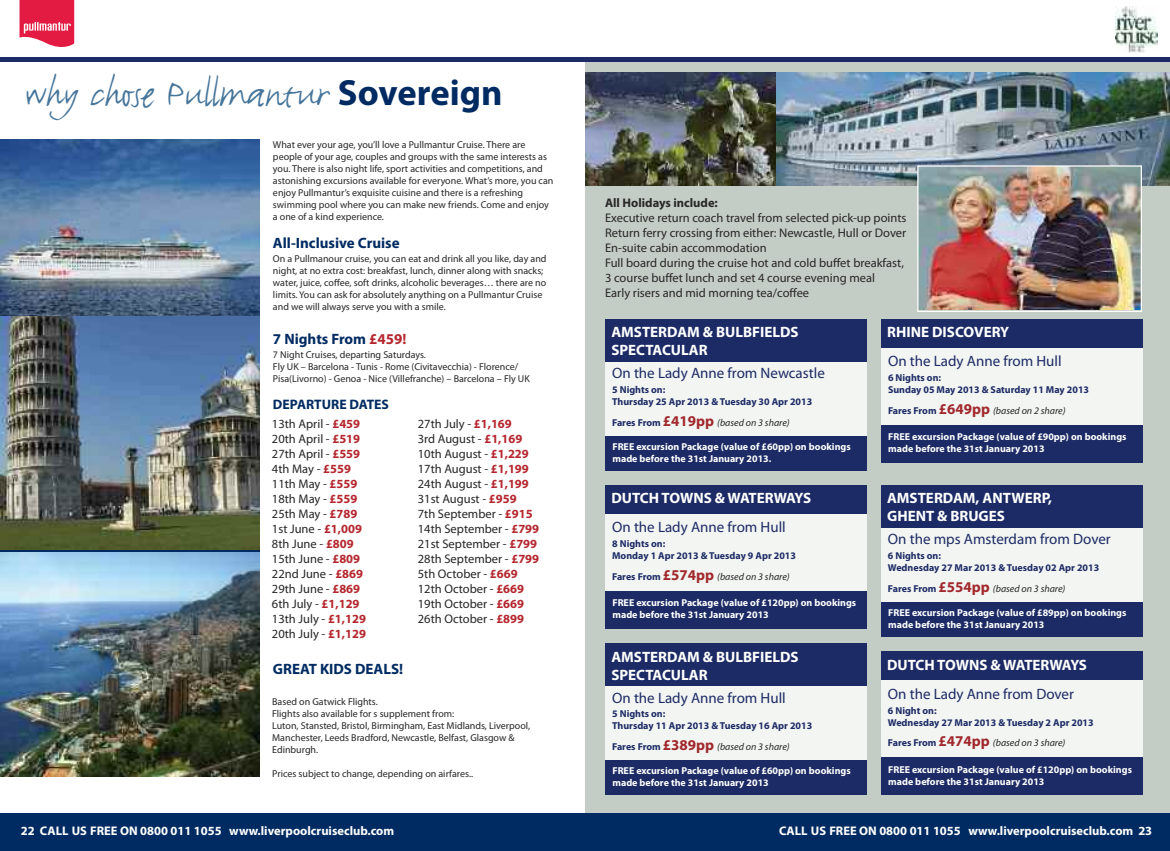
<style>
.page{position:relative;width:1170px;height:851px;background:#fff}
.page>*{position:absolute;margin:0;border:0;box-sizing:border-box;transform-origin:0 0}
.t1{font:44.25px "FF Justlefthand";color:#45759a}
.t2{font:700 15px/18px "Myriad Pro";color:#fff}
.t3{font:15px "Myriad Pro";color:#1c2b65}
.t4{font:700 15px "Myriad Pro";color:#002b62}
.t5{font:700 13.75px "Myriad Pro";color:#002b62}
.t6{font:12.5px/15px "Myriad Pro";color:#272627}
.t7{font:700 12.5px "Myriad Pro";color:#fff}
.t8{font:700 12.5px "Myriad Pro";color:#272627}
.t9{font:10px/12px "Myriad Pro";color:#272627}
.t10{font:700 10px/12px "Myriad Pro";color:#fff}
.t11{font:700 10px/12px "Myriad Pro";color:#1c2b65}
.t12{font:italic 10px "Myriad Pro";color:#272627}
.s1{font-family:"Myriad Pro";font-weight:700;font-size:36.5px;color:#002b62}
.s2{color:#b5272e}
.s3{font-weight:700;color:#b5272e}
.s4{font-weight:700;font-style:normal;color:#1c2b65}
.s5{font-weight:700;font-style:normal;font-size:15px;color:#a1282c}
</style>
<div class="page">
<div style="left:585px;top:58px;width:584px;height:772px;background:#c4cdc5"></div>
<div style="left:585px;top:813px;width:584px;height:37px;background:#002b62"></div>
<hr style="left:585px;top:57px;width:584px;height:4px;background:#1c2b65">
<img style="left:1115px;top:6px;width:42px;height:47px">
<img style="left:585px;top:72px;width:191px;height:114px">
<img style="left:776px;top:72px;width:393px;height:114px">
<div style="left:0;top:813px;width:585px;height:37px;background:#002b62"></div>
<hr style="left:0;top:57px;width:585px;height:4px;background:#1c2b65">
<svg style="left:20px;top:0;width:54px;height:47px;background:#e74363"></svg>
<img style="left:0;top:140px;width:260px;height:176px">
<img style="left:0;top:552px;width:260px;height:224px">
<img style="left:0;top:316px;width:260px;height:234px">
<div style="left:605px;top:319px;width:261px;height:139px;background:#f3f5f3"></div>
<div style="left:605px;top:319px;width:261px;height:42px;background:#1c2b65"></div>
<div style="left:605px;top:436px;width:261px;height:34px;background:#1c2b65"></div>
<div style="left:605px;top:643px;width:261px;height:139px;background:#f3f5f3"></div>
<div style="left:605px;top:643px;width:261px;height:43px;background:#1c2b65"></div>
<div style="left:605px;top:760px;width:261px;height:35px;background:#1c2b65"></div>
<div style="left:605px;top:485px;width:261px;height:139px;background:#f3f5f3"></div>
<div style="left:605px;top:485px;width:261px;height:28px;background:#1c2b65"></div>
<div style="left:605px;top:590px;width:261px;height:38px;background:#1c2b65"></div>
<div style="left:880px;top:319px;width:262px;height:139px;background:#f3f5f3"></div>
<div style="left:880px;top:319px;width:262px;height:28px;background:#1c2b65"></div>
<div style="left:880px;top:424px;width:262px;height:38px;background:#1c2b65"></div>
<div style="left:880px;top:485px;width:262px;height:139px;background:#f3f5f3"></div>
<div style="left:880px;top:485px;width:262px;height:42px;background:#1c2b65"></div>
<div style="left:880px;top:602px;width:262px;height:34px;background:#1c2b65"></div>
<div style="left:880px;top:651px;width:262px;height:140px;background:#f3f5f3"></div>
<div style="left:880px;top:651px;width:262px;height:28px;background:#1c2b65"></div>
<div style="left:880px;top:757px;width:262px;height:38px;background:#1c2b65"></div>
<img style="left:919px;top:167px;width:220px;height:143px">
<div style="left:917px;top:165px;width:224px;height:147px;border:1px solid #fff"></div>
<h1 class="t1" style="left:26px;top:64px;width:478px">why chose Pullmantur <span class="s1">Sovereign</span></h1>
<p class="t9" style="left:273px;top:139px;width:282px">What ever your age, you’ll love a Pullmantur Cruise. There are people of your age, couples and groups with the same interests as you. There is also night life, sport activities and competitions, and astonishing excursions available for everyone. What’s more, you can enjoy Pullmantur’s exquisite cuisine and there is a refreshing swimming pool where you can make new friends. Come and enjoy a one of a kind experience.</p>
<h2 class="t4" style="left:273px;top:237px;width:128px">All-Inclusive Cruise</h2>
<p class="t9" style="left:273px;top:253px;width:275px">On a Pullmanour cruise, you can eat and drink all you like, day and night, at no extra cost: breakfast, lunch, dinner along with snacks; water, juice, coffee, soft drinks, alcoholic beverages… there are no limits. You can ask for absolutely anything on a Pullmantur Cruise and we will always serve you with a smile.</p>
<h2 class="t4" style="left:273px;top:333px;width:135px">7 Nights From <span class="s2">£459!</span></h2>
<p class="t9" style="left:273px;top:349px;width:258px">7 Night Cruises, departing Saturdays.<br>Fly UK – Barcelona - Tunis - Rome (Civitavecchia) - Florence/<br>Pisa(Livorno) - Genoa - Nice (Villefranche) – Barcelona – Fly UK</p>
<h3 class="t5" style="left:273px;top:399px;width:117px">DEPARTURE DATES</h3>
<p class="t6" style="left:272px;top:417px;width:95px">13th April - <span class="s3">£459<br></span>20th April - <span class="s3">£519<br></span>27th April - <span class="s3">£559<br></span>4th May - <span class="s3">£559<br></span>11th May - <span class="s3">£559<br></span>18th May - <span class="s3">£559<br></span>25th May - <span class="s3">£789<br></span>1st June - <span class="s3">£1,009<br></span>8th June - <span class="s3">£809<br></span>15th June - <span class="s3">£809<br></span>22nd June - <span class="s3">£869<br></span>29th June - <span class="s3">£869<br></span>6th July - <span class="s3">£1,129<br></span>13th July - <span class="s3">£1,129<br></span>20th July - <span class="s3">£1,129</span></p>
<p class="t6" style="left:418px;top:417px;width:123px">27th July - <span class="s3">£1,169<br></span>3rd August - <span class="s3">£1,169<br></span>10th August - <span class="s3">£1,229<br></span>17th August - <span class="s3">£1,199<br></span>24th August - <span class="s3">£1,199<br></span>31st August - <span class="s3">£959<br></span>7th September - <span class="s3">£915<br></span>14th September - <span class="s3">£799<br></span>21st September - <span class="s3">£799<br></span>28th September - <span class="s3">£799<br></span>5th October - <span class="s3">£669<br></span>12th October - <span class="s3">£669<br></span>19th October - <span class="s3">£669<br></span>26th October - <span class="s3">£899</span></p>
<h2 class="t4" style="left:273px;top:663px;width:132px">GREAT KIDS DEALS!</h2>
<p class="t9" style="left:272px;top:696px;width:259px">Based on Gatwick Flights.<br>Flights also available for s supplement from:<br>Luton, Stansted, Bristol, Birmingham, East Midlands, Liverpool, Manchester, Leeds Bradford, Newcastle, Belfast, Glasgow &amp; Edinburgh.</p>
<p class="t9" style="left:272px;top:768px;width:202px">Prices subject to change, depending on airfares..</p>
<p class="t8" style="left:605px;top:198px;width:114px">All Holidays include:</p>
<p class="t6" style="left:605px;top:211px;width:303px">Executive return coach travel from selected pick-up points Return ferry crossing from either: Newcastle, Hull or Dover En-suite cabin accommodation<br>Full board during the cruise hot and cold buffet breakfast, 3 course buffet lunch and set 4 course evening meal<br>Early risers and mid morning tea/coffee</p>
<h2 class="t2" style="left:611px;top:324px;width:189px">AMSTERDAM &amp; BULBFIELDS<br>SPECTACULAR</h2>
<h2 class="t3" style="left:612px;top:367px;width:214px">On the Lady Anne from Newcastle</h2>
<p class="t11" style="left:612px;top:384px;width:201px">5 Nights on:<br>Thursday 25 Apr 2013 &amp; Tuesday 30 Apr 2013</p>
<p class="t12" style="left:612px;top:418px;width:179px"><span class="s4">Fares From</span> <span class="s5">£419pp</span> (based on 3 share)</p>
<p class="t10" style="left:612px;top:441px;width:240px">FREE excursion Package (value of £60pp) on bookings made before the 31st January 2013.</p>
<h2 class="t2" style="left:611px;top:490px;width:201px">DUTCH TOWNS &amp; WATERWAYS</h2>
<h2 class="t3" style="left:612px;top:521px;width:175px">On the Lady Anne from Hull</h2>
<p class="t11" style="left:612px;top:538px;width:185px">8 Nights on:<br>Monday 1 Apr 2013 &amp; Tuesday 9 Apr 2013</p>
<p class="t12" style="left:612px;top:572px;width:179px"><span class="s4">Fares From</span> <span class="s5">£574pp</span> (based on 3 share)</p>
<p class="t10" style="left:612px;top:597px;width:245px">FREE excursion Package (value of £120pp) on bookings made before the 31st January 2013</p>
<h2 class="t2" style="left:611px;top:648px;width:189px">AMSTERDAM &amp; BULBFIELDS<br>SPECTACULAR</h2>
<h2 class="t3" style="left:612px;top:692px;width:175px">On the Lady Anne from Hull</h2>
<p class="t11" style="left:612px;top:708px;width:201px">5 Nights on:<br>Thursday 11 Apr 2013 &amp; Tuesday 16 Apr 2013</p>
<p class="t12" style="left:612px;top:742px;width:179px"><span class="s4">Fares From</span> <span class="s5">£389pp</span> (based on 3 share)</p>
<p class="t10" style="left:612px;top:765px;width:240px">FREE excursion Package (value of £60pp) on bookings made before the 31st January 2013</p>
<h2 class="t2" style="left:887px;top:324px;width:124px">RHINE DISCOVERY</h2>
<h2 class="t3" style="left:887px;top:356px;width:175px">On the Lady Anne from Hull</h2>
<p class="t11" style="left:887px;top:372px;width:202px">6 Nights on:<br>Sunday 05 May 2013 &amp; Saturday 11 May 2013</p>
<p class="t12" style="left:887px;top:406px;width:179px"><span class="s4">Fares From</span> <span class="s5">£649pp</span> (based on 2 share)</p>
<p class="t10" style="left:888px;top:431px;width:240px">FREE excursion Package (value of £90pp) on bookings made before the 31st January 2013</p>
<h2 class="t2" style="left:887px;top:490px;width:166px">AMSTERDAM, ANTWERP,<br>GHENT &amp; BRUGES</h2>
<h2 class="t3" style="left:887px;top:533px;width:224px">On the mps Amsterdam from Dover</h2>
<p class="t11" style="left:887px;top:550px;width:213px">6 Nights on:<br>Wednesday 27 Mar 2013 &amp; Tuesday 02 Apr 2013</p>
<p class="t12" style="left:887px;top:584px;width:179px"><span class="s4">Fares From</span> <span class="s5">£554pp</span> (based on 3 share)</p>
<p class="t10" style="left:888px;top:607px;width:240px">FREE excursion Package (value of £89pp) on bookings made before the 31st January 2013</p>
<h2 class="t2" style="left:887px;top:657px;width:201px">DUTCH TOWNS &amp; WATERWAYS</h2>
<h2 class="t3" style="left:887px;top:688px;width:188px">On the Lady Anne from Dover</h2>
<p class="t11" style="left:887px;top:705px;width:207px">6 Night on:<br>Wednesday 27 Mar 2013 &amp; Tuesday 2 Apr 2013</p>
<p class="t12" style="left:887px;top:739px;width:179px"><span class="s4">Fares From</span> <span class="s5">£474pp</span> (based on 3 share)</p>
<p class="t10" style="left:888px;top:763px;width:245px">FREE excursion Package (value of £120pp) on bookings made before the 31st January 2013</p>
<p class="t7" style="left:21px;top:825px;width:375px">22 CALL US FREE ON 0800 011 1055 www.liverpoolcruiseclub.com</p>
<p class="t7" style="left:779px;top:825px;width:375px">CALL US FREE ON 0800 011 1055 www.liverpoolcruiseclub.com 23</p>
</div>
